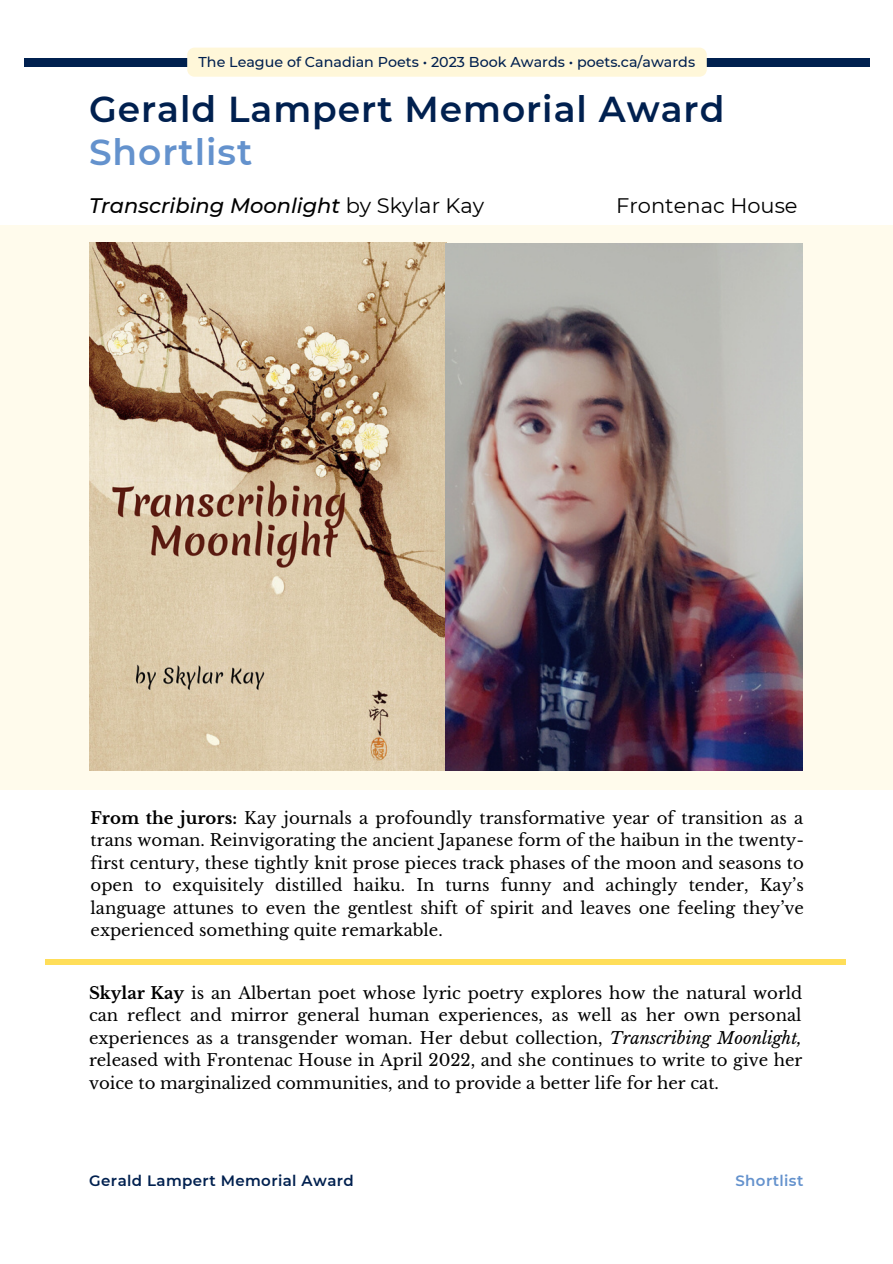
<style>
.page{position:relative;width:893px;height:1264px;background:#fff}
.page>*{position:absolute;margin:0;border:0;box-sizing:border-box;transform-origin:0 0}
.t1{font:600 36px "Montserrat";letter-spacing:.025em;color:#00204f}
.t2{font:600 36px "Montserrat";letter-spacing:.025em;color:#6492cd}
.t3{font:italic 500 21px "Montserrat";color:#000}
.t4{font:21px "Montserrat";color:#000}
.t5{font:16.5px/22.5px "Libre Baskerville";color:#000;text-align:justify}
.t6{font:600 15px "Montserrat";letter-spacing:.025em;color:#00204f}
.t7{font:600 15px "Montserrat";letter-spacing:.025em;color:#6492cd}
.t8{font:500 14.25px "Montserrat";color:#00204f}
.s1{font-weight:400;font-style:normal}
.s2{font-weight:700}
.s3{font-style:italic}
</style>
<div class="page">
<div style="left:24px;top:58px;width:845px;height:9px;background:#00204f"></div>
<div style="left:0;top:225px;width:892px;height:564px;background:#fffbec"></div>
<img style="left:90px;top:243px;width:712px;height:527px">
<div style="left:187px;top:48px;width:519px;height:29px;background:#fff7d9"></div>
<div style="left:46px;top:959px;width:800px;height:6px;background:#ffde59"></div>
<p class="t8" style="left:198px;top:53px;width:498px">The League of Canadian Poets • 2023 Book Awards • poets.ca/awards</p>
<h1 class="t1" style="left:89px;top:87px;width:637px">Gerald Lampert Memorial Award</h1>
<h1 class="t2" style="left:89px;top:130px;width:165px">Shortlist</h1>
<p class="t3" style="left:89px;top:193px;width:397px">Transcribing Moonlight <span class="s1">by Skylar Kay</span></p>
<p class="t4" style="left:616px;top:193px;width:183px">Frontenac House</p>
<p class="t5" style="left:91px;top:806px;width:715px"><span class="s2">From the jurors:</span> Kay journals a profoundly transformative year of transition as a trans woman. Reinvigorating the ancient Japanese form of the haibun in the twenty&shy;first century, these tightly knit prose pieces track phases of the moon and seasons to open to exquisitely distilled haiku. In turns funny and achingly tender, Kay’s language attunes to even the gentlest shift of spirit and leaves one feeling they’ve experienced something quite remarkable.</p>
<p class="t5" style="left:89px;top:981px;width:715px"><span class="s2">Skylar Kay</span> is an Albertan poet whose lyric poetry explores how the natural world can reflect and mirror general human experiences, as well as her own personal experiences as a transgender woman. Her debut collection, <span class="s3">Transcribing Moonlight, </span>released with Frontenac House in April 2022, and she continues to write to give her voice to marginalized communities, and to provide a better life for her cat.</p>
<p class="t6" style="left:89px;top:1171px;width:266px">Gerald Lampert Memorial Award</p>
<p class="t7" style="left:735px;top:1171px;width:69px">Shortlist</p>
</div>
